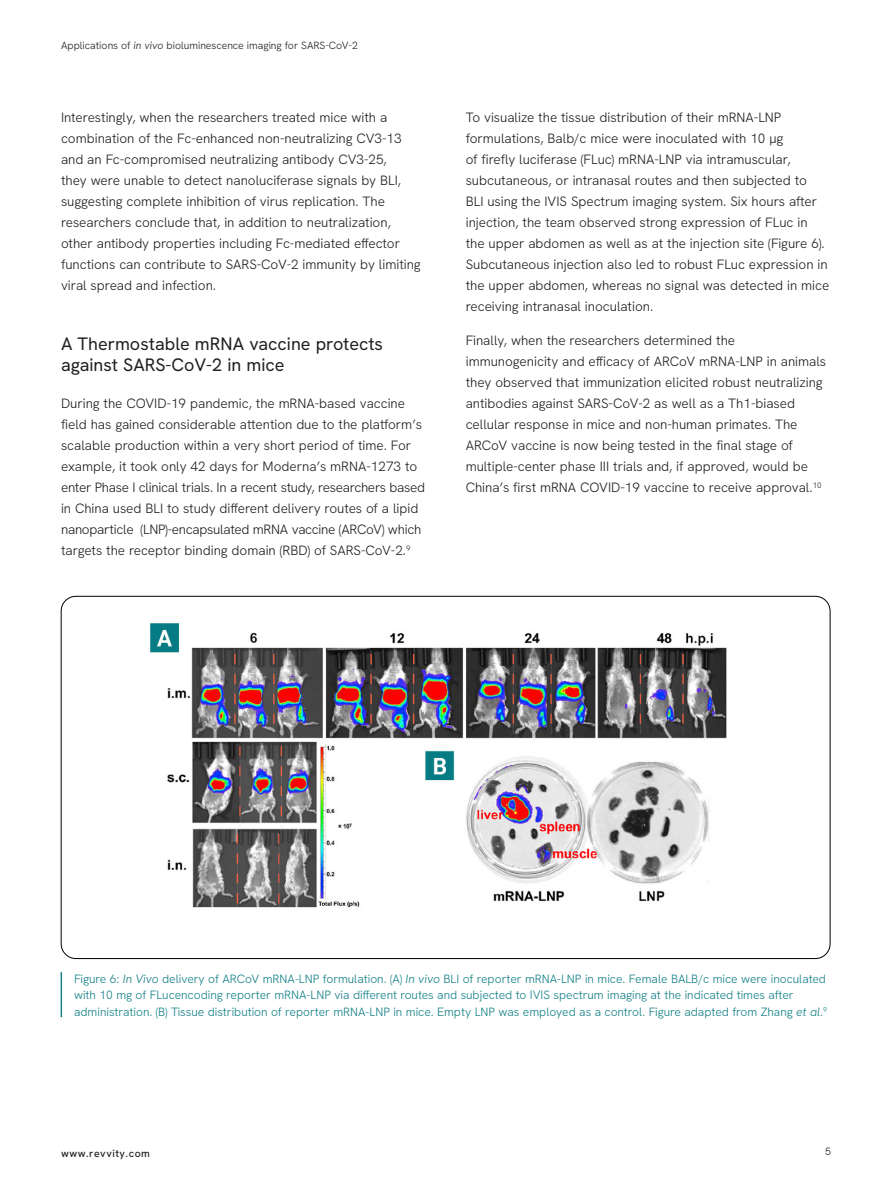
<style>
.page{position:relative;width:891px;height:1188px;background:#fff}
.page>*{position:absolute;margin:0;border:0;box-sizing:border-box;transform-origin:0 0}
.Sub_Head{font:18px/20.2px "Hanken Grotesk";color:#231f20}
.Body_Copy{font:300 13.5px/21px "Hanken Grotesk";color:#231f20}
.Captions{font:300 12px/16.5px "Hanken Grotesk";color:#148087}
.t1{font:300 10.5px "Hanken Grotesk";color:#231f20}
.t2{font:500 10.5px "Hanken Grotesk";letter-spacing:.05em;color:#231f20}
.s1{font-style:italic}
</style>
<div class="page">
<img style="left:150px;top:623px;width:577px;height:285px">
<hr style="left:61px;top:972px;width:1px;height:45px;background:#148087">
<p class="t1" style="left:61px;top:39px;width:298px">Applications of <span class="s1">in vivo</span> bioluminescence imaging for SARS-CoV-2</p>
<p class="Body_Copy" style="left:61px;top:106px;width:361px">Interestingly, when the researchers treated mice with a combination of the Fc-enhanced non-neutralizing CV3-13 and an Fc-compromised neutralizing antibody CV3-25,<br>they were unable to detect nanoluciferase signals by BLI, suggesting complete inhibition of virus replication. The researchers conclude that, in addition to neutralization, other antibody properties including Fc-mediated effector functions can contribute to SARS-CoV-2 immunity by limiting viral spread and infection.</p>
<p class="Sub_Head" style="left:61px;top:334px;width:324px">A Thermostable mRNA vaccine protects against SARS-CoV-2 in mice</p>
<p class="Body_Copy" style="left:61px;top:393px;width:366px">During the COVID-19 pandemic, the mRNA-based vaccine field has gained considerable attention due to the platform’s scalable production within a very short period of time. For example, it took only 42 days for Moderna’s mRNA-1273 to enter Phase I clinical trials. In a recent study, researchers based in China used BLI to study different delivery routes of a lipid nanoparticle (LNP)-encapsulated mRNA vaccine (ARCoV) which targets the receptor binding domain (RBD) of SARS-CoV-2.<sup>9</sup></p>
<p class="Body_Copy" style="left:466px;top:106px;width:365px">To visualize the tissue distribution of their mRNA-LNP formulations, Balb/c mice were inoculated with 10 µg<br>of firefly luciferase (FLuc) mRNA-LNP via intramuscular, subcutaneous, or intranasal routes and then subjected to<br>BLI using the IVIS Spectrum imaging system. Six hours after injection, the team observed strong expression of FLuc in the upper abdomen as well as at the injection site (Figure 6).<br>Subcutaneous injection also led to robust FLuc expression in the upper abdomen, whereas no signal was detected in mice receiving intranasal inoculation.</p>
<p class="Body_Copy" style="left:466px;top:330px;width:362px">Finally, when the researchers determined the immunogenicity and efficacy of ARCoV mRNA-LNP in animals they observed that immunization elicited robust neutralizing antibodies against SARS-CoV-2 as well as a Th1-biased cellular response in mice and non-human primates. The ARCoV vaccine is now being tested in the final stage of multiple-center phase III trials and, if approved, would be China’s first mRNA COVID-19 vaccine to receive approval.<sup>10</sup></p>
<p class="Captions" style="left:74px;top:970px;width:754px">Figure 6: <span class="s1">In Vivo</span> delivery of ARCoV mRNA-LNP formulation. (A) <span class="s1">In vivo</span> BLI of reporter mRNA-LNP in mice. Female BALB/c mice were inoculated with 10 mg of FLucencoding reporter mRNA-LNP via different routes and subjected to IVIS spectrum imaging at the indicated times after administration. (B) Tissue distribution of reporter mRNA-LNP in mice. Empty LNP was employed as a control. Figure adapted from Zhang <span class="s1">et al</span>.<sup>9</sup></p>
<p class="t2" style="left:61px;top:1147px;width:90px">www.revvity.com</p>
<p class="t1" style="left:825px;top:1145px;width:7px">5</p>
</div>
